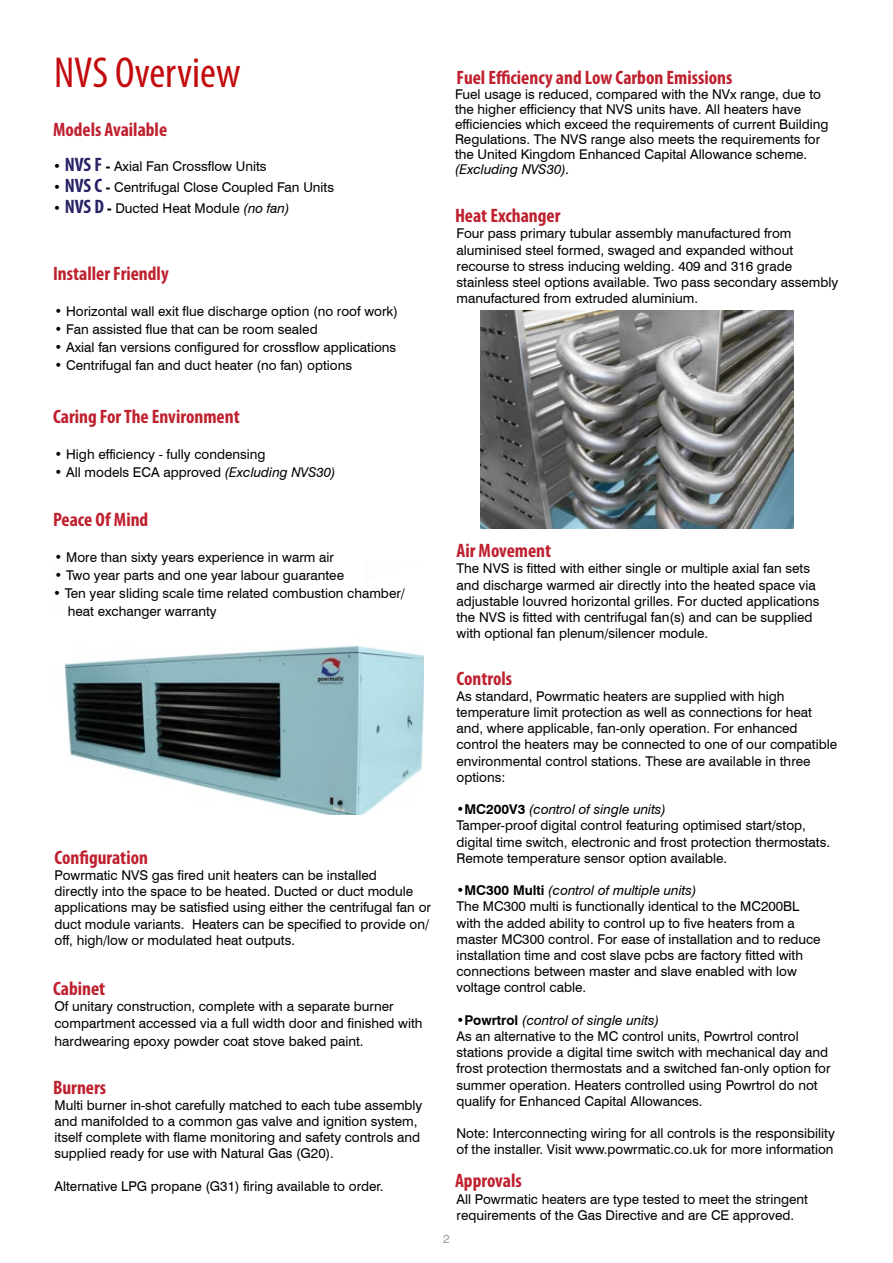
<style>
.page{position:relative;width:893px;height:1263px;background:#fff}
.page>*{position:absolute;margin:0;border:0;box-sizing:border-box;transform-origin:0 0}
.t1{font:condensed 43.5px "Myriad Pro";color:#c30b0e}
.t2{font:700 condensed 19.5px "Myriad Pro";color:#bf202e}
.t3{font:13.5px/16.2px "Swiss 721 BT";color:#000}
.t4{font:italic 13.5px "Swiss 721 BT";color:#000}
.t5{font:12px "Swiss 721 BT";color:#a09892}
.s1{font-family:"Myriad Pro";font-weight:700;font-stretch:condensed;font-size:19.5px;color:#272365}
.s2{font-weight:700}
.s3{font-style:italic}
</style>
<div class="page">
<img style="left:64px;top:645px;width:359px;height:170px">
<img style="left:481px;top:310px;width:312px;height:218px">
<h1 class="t1" style="left:54px;top:46px;width:188px">NVS Overview</h1>
<h2 class="t2" style="left:53px;top:117px;width:116px">Models Available</h2>
<p class="t3" style="left:53px;top:158px;width:215px">• <span class="s1">NVS F</span> <span class="s2">-</span> Axial Fan Crossflow Units</p>
<p class="t3" style="left:53px;top:179px;width:283px">• <span class="s1">NVS C</span> <span class="s2">-</span> Centrifugal Close Coupled Fan Units</p>
<p class="t3" style="left:53px;top:200px;width:238px">• <span class="s1">NVS D</span> <span class="s2">-</span> Ducted Heat Module <span class="s3">(no fan)</span></p>
<h2 class="t2" style="left:53px;top:261px;width:117px">Installer Friendly</h2>
<p class="t3" style="left:55px;top:303px;width:345px">• Horizontal wall exit flue discharge option (no roof work)</p>
<p class="t3" style="left:55px;top:321px;width:265px">• Fan assisted flue that can be room sealed</p>
<p class="t3" style="left:55px;top:339px;width:343px">• Axial fan versions configured for crossflow applications</p>
<p class="t3" style="left:55px;top:357px;width:299px">• Centrifugal fan and duct heater (no fan) options</p>
<h2 class="t2" style="left:53px;top:404px;width:188px">Caring For The Environment</h2>
<p class="t3" style="left:55px;top:446px;width:213px">• High efficiency - fully condensing</p>
<p class="t3" style="left:55px;top:464px;width:283px">• All models ECA approved <span class="s3">(Excluding NVS30)</span></p>
<h2 class="t2" style="left:53px;top:507px;width:97px">Peace Of Mind</h2>
<p class="t3" style="left:55px;top:549px;width:281px">• More than sixty years experience in warm air</p>
<p class="t3" style="left:55px;top:567px;width:291px">• Two year parts and one year labour guarantee</p>
<p class="t3" style="left:68px;top:584px;width:339px;line-height:18px;text-indent:-15px">• Ten year sliding scale time related combustion chamber/ heat exchanger warranty</p>
<h2 class="t2" style="left:55px;top:845px;width:95px">Configuration</h2>
<p class="t3" style="left:55px;top:867px;width:378px">Powrmatic NVS gas fired unit heaters can be installed<br>directly into the space to be heated. Ducted or duct module applications may be satisfied using either the centrifugal fan or duct module variants. Heaters can be specified to provide on/ off, high/low or modulated heat outputs.</p>
<h2 class="t2" style="left:53px;top:976px;width:54px">Cabinet</h2>
<p class="t3" style="left:55px;top:998px;width:369px">Of unitary construction, complete with a separate burner compartment accessed via a full width door and finished with</p>
<p class="t3" style="left:55px;top:1032px;width:311px">hardwearing epoxy powder coat stove baked paint.</p>
<h2 class="t2" style="left:53px;top:1075px;width:55px">Burners</h2>
<p class="t3" style="left:55px;top:1097px;width:369px">Multi burner in-shot carefully matched to each tube assembly and manifolded to a common gas valve and ignition system, itself complete with flame monitoring and safety controls and supplied ready for use with Natural Gas (G20).</p>
<p class="t3" style="left:55px;top:1178px;width:330px">Alternative LPG propane (G31) firing available to order.</p>
<h2 class="t2" style="left:456px;top:65px;width:277px">Fuel Efficiency and Low Carbon Emissions</h2>
<p class="t3" style="left:455px;top:86px;width:375px;line-height:15px">Fuel usage is reduced, compared with the NVx range, due to the higher efficiency that NVS units have. All heaters have efficiencies which exceed the requirements of current Building Regulations. The NVS range also meets the requirements for the United Kingdom Enhanced Capital Allowance scheme.</p>
<p class="t4" style="left:455px;top:161px;width:116px">(Excluding NVS30).</p>
<h2 class="t2" style="left:455px;top:204px;width:107px">Heat Exchanger</h2>
<p class="t3" style="left:456px;top:225px;width:383px">Four pass primary tubular assembly manufactured from aluminised steel formed, swaged and expanded without recourse to stress inducing welding. 409 and 316 grade stainless steel options available. Two pass secondary assembly manufactured from extruded aluminium.</p>
<h2 class="t2" style="left:456px;top:538px;width:96px">Air Movement</h2>
<p class="t3" style="left:456px;top:560px;width:364px">The NVS is fitted with either single or multiple axial fan sets and discharge warmed air directly into the heated space via adjustable louvred horizontal grilles. For ducted applications the NVS is fitted with centrifugal fan(s) and can be supplied with optional fan plenum/silencer module.</p>
<h2 class="t2" style="left:456px;top:666px;width:57px">Controls</h2>
<p class="t3" style="left:456px;top:688px;width:382px">As standard, Powrmatic heaters are supplied with high temperature limit protection as well as connections for heat and, where applicable, fan-only operation. For enhanced control the heaters may be connected to one of our compatible environmental control stations. These are available in three options:</p>
<p class="t3" style="left:456px;top:801px;width:375px"><span class="s2">•MC200V3</span> <span class="s3">(control of single units)<br></span>Tamper-proof digital control featuring optimised start/stop, digital time switch, electronic and frost protection thermostats.<br>Remote temperature sensor option available.</p>
<p class="t3" style="left:456px;top:882px;width:366px"><span class="s2">•MC300 Multi</span> <span class="s3">(control of multiple units)<br></span>The MC300 multi is functionally identical to the MC200BL with the added ability to control up to five heaters from a master MC300 control. For ease of installation and to reduce installation time and cost slave pcbs are factory fitted with connections between master and slave enabled with low voltage control cable.</p>
<p class="t3" style="left:456px;top:1012px;width:376px"><span class="s2">•Powrtrol</span> <span class="s3">(control of single units)<br></span>As an alternative to the MC control units, Powrtrol control stations provide a digital time switch with mechanical day and frost protection thermostats and a switched fan-only option for summer operation. Heaters controlled using Powrtrol do not qualify for Enhanced Capital Allowances.</p>
<p class="t3" style="left:456px;top:1125px;width:380px">Note: Interconnecting wiring for all controls is the responsibility of the installer. Visit www.powrmatic.co.uk for more information</p>
<h2 class="t2" style="left:455px;top:1169px;width:68px">Approvals</h2>
<p class="t3" style="left:456px;top:1191px;width:353px">All Powrmatic heaters are type tested to meet the stringent requirements of the Gas Directive and are CE approved.</p>
<p class="t5" style="left:443px;top:1232px;width:8px">2</p>
</div>
